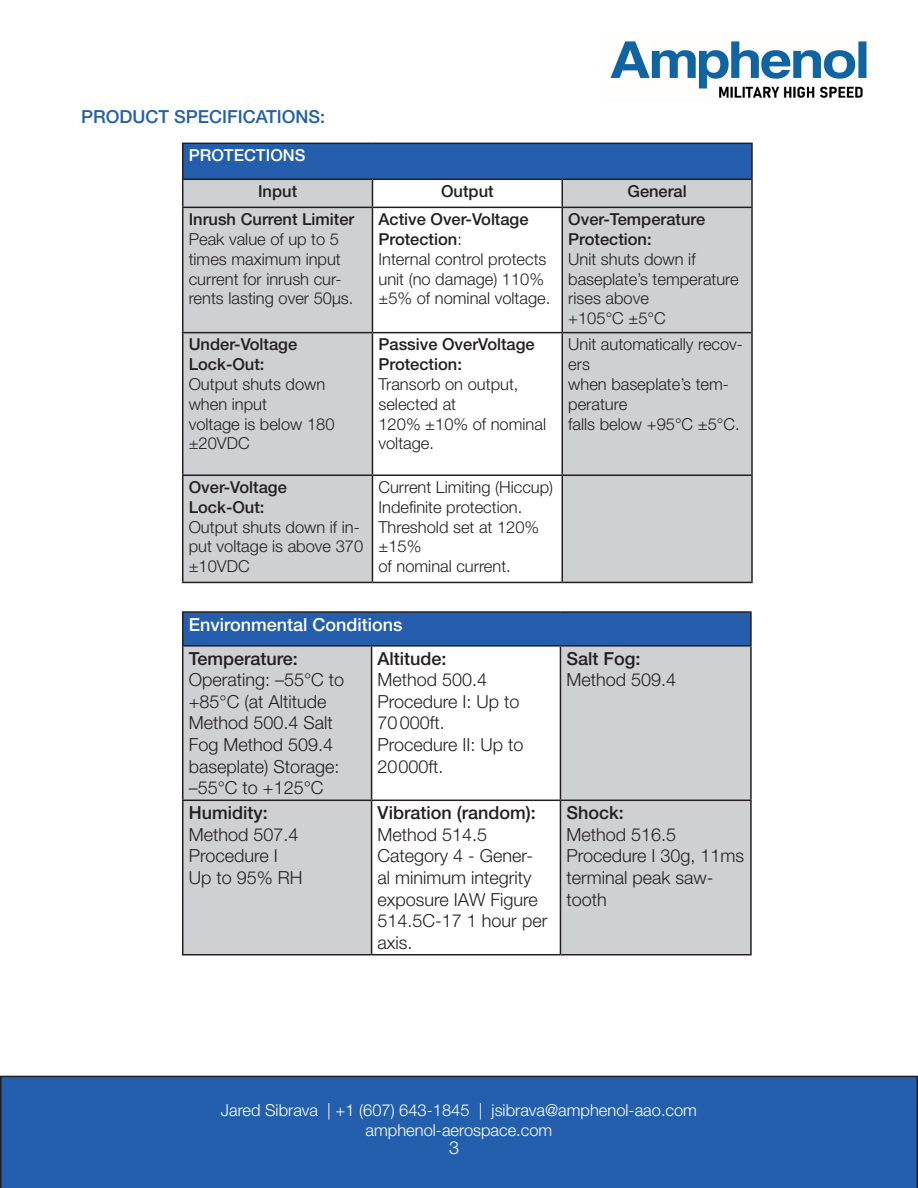
<style>
.page{position:relative;width:918px;height:1188px;background:#fff}
.page>*{position:absolute;margin:0;border:0;box-sizing:border-box;transform-origin:0 0}
.t1{font:300 18px/21.6px "Helvetica Neue LT Std";color:#231f20}
.t2{font:500 18px "Helvetica Neue LT Std";color:#231f20}
.t3{font:500 18px "Helvetica Neue LT Std";color:#fff}
.t4{font:500 18px "Helvetica Neue LT Std";color:#235fad}
.t5{font:300 18px "Helvetica Neue LT Std";color:#fff}
.t6{font:300 16.5px/19.8px "Helvetica Neue LT Std";color:#231f20}
.t7{font:500 16.5px/19.8px "Helvetica Neue LT Std";color:#231f20}
.t8{font:300 16.5px/19.8px "Helvetica Neue LT Std";color:#fff;text-align:center}
.t9{font:500 16.5px "Helvetica Neue LT Std";color:#fff}
.s1{font-weight:300}
</style>
<div class="page">
<img style="left:610px;top:41px;width:257px;height:57px">
<div style="left:0;top:1076px;width:918px;height:112px;background:#235fad"></div>
<div style="left:183px;top:143px;width:569px;height:36px;background:#245eac"></div>
<svg style="left:183px;top:180px;width:568px;height:402px;fill:#cfd0d2"></svg>
<hr style="left:182px;top:143px;width:190px;height:1px;background:#231f20">
<hr style="left:182px;top:144px;width:1px;height:35px;background:#231f20">
<hr style="left:372px;top:143px;width:190px;height:1px;background:#231f20">
<hr style="left:562px;top:143px;width:191px;height:1px;background:#231f20">
<hr style="left:751px;top:144px;width:2px;height:35px;background:#231f20">
<hr style="left:182px;top:179px;width:190px;height:1px;background:#231f20">
<svg style="left:182px;top:180px;width:1px;height:27px"></svg>
<hr style="left:372px;top:179px;width:190px;height:1px;background:#231f20">
<svg style="left:372px;top:180px;width:1px;height:27px"></svg>
<hr style="left:562px;top:179px;width:191px;height:1px;background:#231f20">
<hr style="left:561px;top:180px;width:2px;height:27px;background:#231f20">
<hr style="left:751px;top:180px;width:2px;height:27px;background:#231f20">
<hr style="left:182px;top:207px;width:190px;height:1px;background:#231f20">
<hr style="left:182px;top:208px;width:1px;height:124px;background:#231f20">
<hr style="left:372px;top:207px;width:190px;height:1px;background:#231f20">
<hr style="left:372px;top:208px;width:1px;height:124px;background:#231f20">
<hr style="left:562px;top:207px;width:191px;height:1px;background:#231f20">
<hr style="left:561px;top:208px;width:2px;height:124px;background:#231f20">
<hr style="left:751px;top:208px;width:2px;height:124px;background:#231f20">
<hr style="left:182px;top:332px;width:190px;height:1px;background:#231f20">
<hr style="left:182px;top:333px;width:1px;height:141px;background:#231f20">
<hr style="left:372px;top:332px;width:190px;height:1px;background:#231f20">
<hr style="left:372px;top:333px;width:1px;height:141px;background:#231f20">
<hr style="left:562px;top:332px;width:191px;height:1px;background:#231f20">
<hr style="left:561px;top:333px;width:2px;height:141px;background:#231f20">
<hr style="left:751px;top:333px;width:2px;height:141px;background:#231f20">
<hr style="left:182px;top:474px;width:190px;height:2px;background:#231f20">
<hr style="left:182px;top:476px;width:1px;height:106px;background:#231f20">
<hr style="left:372px;top:474px;width:190px;height:2px;background:#231f20">
<hr style="left:372px;top:476px;width:1px;height:106px;background:#231f20">
<hr style="left:562px;top:474px;width:191px;height:2px;background:#231f20">
<hr style="left:561px;top:476px;width:2px;height:106px;background:#231f20">
<hr style="left:751px;top:476px;width:2px;height:106px;background:#231f20">
<hr style="left:182px;top:582px;width:190px;height:1px;background:#231f20">
<hr style="left:372px;top:582px;width:190px;height:1px;background:#231f20">
<hr style="left:562px;top:582px;width:191px;height:1px;background:#231f20">
<div style="left:183px;top:612px;width:568px;height:34px;background:#245eac"></div>
<svg style="left:183px;top:647px;width:567px;height:307px;fill:#cfd0d2"></svg>
<hr style="left:182px;top:611px;width:190px;height:2px;background:#231f20">
<hr style="left:182px;top:613px;width:1px;height:32px;background:#231f20">
<hr style="left:372px;top:611px;width:188px;height:2px;background:#231f20">
<hr style="left:560px;top:611px;width:192px;height:2px;background:#231f20">
<hr style="left:750px;top:613px;width:2px;height:32px;background:#231f20">
<hr style="left:182px;top:645px;width:190px;height:2px;background:#231f20">
<hr style="left:182px;top:647px;width:1px;height:153px;background:#231f20">
<hr style="left:372px;top:645px;width:188px;height:2px;background:#231f20">
<hr style="left:371px;top:647px;width:1px;height:153px;background:#231f20">
<hr style="left:560px;top:645px;width:192px;height:2px;background:#231f20">
<hr style="left:560px;top:647px;width:1px;height:153px;background:#231f20">
<hr style="left:750px;top:647px;width:2px;height:153px;background:#231f20">
<hr style="left:182px;top:800px;width:190px;height:1px;background:#231f20">
<hr style="left:182px;top:801px;width:1px;height:153px;background:#231f20">
<hr style="left:372px;top:800px;width:188px;height:1px;background:#231f20">
<hr style="left:371px;top:801px;width:1px;height:153px;background:#231f20">
<hr style="left:560px;top:800px;width:192px;height:1px;background:#231f20">
<hr style="left:560px;top:801px;width:1px;height:153px;background:#231f20">
<hr style="left:750px;top:801px;width:2px;height:153px;background:#231f20">
<hr style="left:182px;top:954px;width:190px;height:1px;background:#231f20">
<hr style="left:372px;top:954px;width:188px;height:1px;background:#231f20">
<hr style="left:560px;top:954px;width:192px;height:1px;background:#231f20">
<p class="t4" style="left:81px;top:106px;width:246px">PRODUCT SPECIFICATIONS:</p>
<p class="t9" style="left:189px;top:145px;width:118px">PROTECTIONS</p>
<p class="t7" style="left:258px;top:181px;width:41px">Input</p>
<p class="t7" style="left:441px;top:181px;width:54px">Output</p>
<p class="t7" style="left:627px;top:181px;width:61px">General</p>
<p class="t7" style="left:189px;top:209px;width:167px">Inrush Current Limiter</p>
<p class="t6" style="left:189px;top:229px;width:166px">Peak value of up to 5 times maximum input current for inrush cur&shy;rents lasting over 50µs.</p>
<p class="t7" style="left:378px;top:209px;width:152px">Active Over-Voltage</p>
<p class="t7" style="left:378px;top:229px;width:85px">Protection<span class="s1">:</span></p>
<p class="t6" style="left:378px;top:249px;width:170px">Internal control protects unit (no damage) 110%</p>
<p class="t6" style="left:378px;top:288px;width:173px">±5% of nominal voltage.</p>
<p class="t7" style="left:568px;top:209px;width:138px">Over-Temperature</p>
<p class="t7" style="left:568px;top:229px;width:85px">Protection:</p>
<p class="t6" style="left:568px;top:249px;width:129px">Unit shuts down if</p>
<p class="t6" style="left:568px;top:268px;width:172px">baseplate’s temperature rises above</p>
<p class="t6" style="left:568px;top:308px;width:99px">+105°C ±5°C</p>
<p class="t7" style="left:189px;top:334px;width:110px">Under-Voltage</p>
<p class="t7" style="left:189px;top:354px;width:77px">Lock-Out:</p>
<p class="t6" style="left:189px;top:374px;width:138px">Output shuts down when input</p>
<p class="t6" style="left:189px;top:414px;width:147px">voltage is below 180 ±20VDC</p>
<p class="t7" style="left:189px;top:477px;width:100px">Over-Voltage</p>
<p class="t7" style="left:189px;top:497px;width:77px">Lock-Out:</p>
<p class="t6" style="left:189px;top:516px;width:176px">Output shuts down if in&shy;put voltage is above 370</p>
<p class="t6" style="left:189px;top:556px;width:62px">±10VDC</p>
<p class="t7" style="left:378px;top:334px;width:158px">Passive OverVoltage<br>Protection:</p>
<p class="t6" style="left:378px;top:374px;width:141px">Transorb on output, selected at</p>
<p class="t6" style="left:378px;top:414px;width:169px">120% ±10% of nominal</p>
<p class="t6" style="left:378px;top:433px;width:57px">voltage.</p>
<p class="t6" style="left:378px;top:477px;width:176px">Current Limiting (Hiccup)</p>
<p class="t6" style="left:378px;top:497px;width:145px">Indefinite protection.</p>
<p class="t6" style="left:378px;top:516px;width:162px">Threshold set at 120% ±15%</p>
<p class="t6" style="left:378px;top:556px;width:134px">of nominal current.</p>
<p class="t6" style="left:568px;top:334px;width:176px">Unit automatically recov&shy;ers</p>
<p class="t6" style="left:568px;top:374px;width:162px">when baseplate’s tem&shy;perature</p>
<p class="t6" style="left:568px;top:414px;width:173px">falls below +95°C ±5°C.</p>
<p class="t3" style="left:189px;top:614px;width:215px">Environmental Conditions</p>
<p class="t2" style="left:189px;top:648px;width:111px">Temperature:</p>
<p class="t1" style="left:189px;top:669px;width:157px">Operating: –55°C to +85°C (at Altitude</p>
<p class="t1" style="left:189px;top:712px;width:146px">Method 500.4 Salt<br>Fog Method 509.4</p>
<p class="t1" style="left:189px;top:755px;width:152px">baseplate) Storage: –55°C to +125°C</p>
<p class="t2" style="left:378px;top:648px;width:71px">Altitude:</p>
<p class="t1" style="left:378px;top:669px;width:111px">Method 500.4</p>
<p class="t1" style="left:378px;top:690px;width:144px">Procedure I: Up to<br>70000ft.</p>
<p class="t1" style="left:378px;top:734px;width:148px">Procedure II: Up to<br>20000ft.</p>
<p class="t2" style="left:189px;top:802px;width:81px">Humidity:</p>
<p class="t1" style="left:189px;top:823px;width:111px">Method 507.4</p>
<p class="t1" style="left:189px;top:845px;width:91px">Procedure I</p>
<p class="t1" style="left:189px;top:866px;width:115px">Up to 95% RH</p>
<p class="t2" style="left:378px;top:802px;width:160px">Vibration (random):</p>
<p class="t1" style="left:378px;top:823px;width:111px">Method 514.5</p>
<p class="t1" style="left:378px;top:845px;width:171px">Category 4 - Gener&shy;al minimum integrity exposure IAW Figure<br>514.5C-17 1 hour per axis.</p>
<p class="t2" style="left:566px;top:648px;width:76px">Salt Fog:</p>
<p class="t1" style="left:566px;top:669px;width:111px">Method 509.4</p>
<p class="t2" style="left:566px;top:802px;width:59px">Shock:</p>
<p class="t1" style="left:566px;top:823px;width:111px">Method 516.5</p>
<p class="t1" style="left:566px;top:845px;width:179px">Procedure I 30g, 11ms terminal peak saw&shy;tooth</p>
<p class="t8" style="left:221px;top:1100px;width:478px">Jared Sibrava | +1 (607) 643-1845 | jsibrava@amphenol-aao.com amphenol-aerospace.com</p>
<p class="t5" style="left:449px;top:1136px;width:12px">3</p>
</div>
